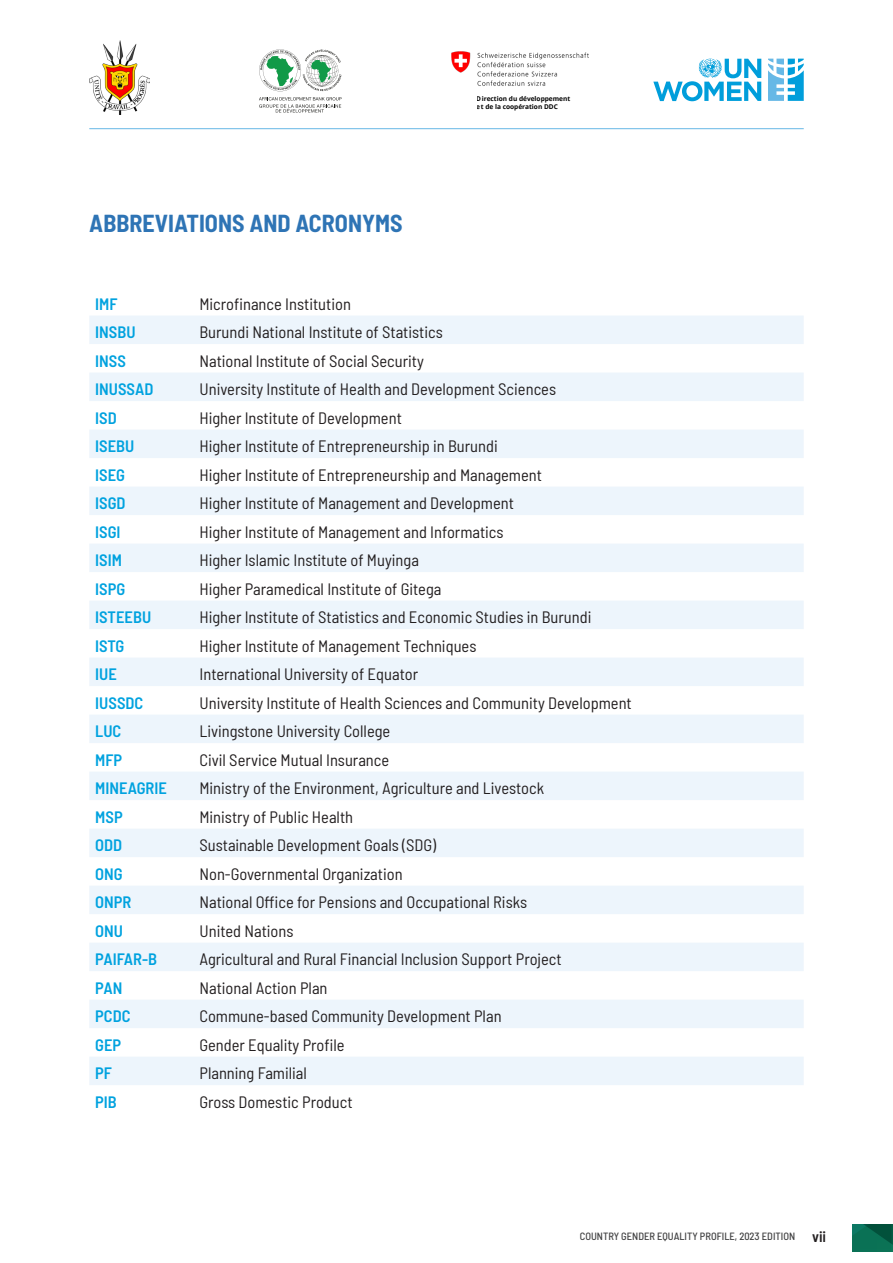
<style>
.page{position:relative;width:893px;height:1263px;background:#fff}
.page>*{position:absolute;margin:0;border:0;box-sizing:border-box;transform-origin:0 0}
.HEADER_NEW{font:700 semi-condensed 24px "Barlow";color:#2e74b5}
.t1{font:semi-condensed 16.5px "Barlow";color:#231f20}
.t2{font:600 semi-condensed 16.5px "Barlow";color:#00a2df}
.t3{font:500 semi-condensed 10.5px "Barlow";color:#414142}
.t4{font:700 6.6px/8.7px "Open Sans";color:#000}
.s1{font-weight:600;font-size:15px;color:#231f20}
</style>
<div class="page">
<svg style="left:853px;top:1224px;width:40px;height:27px"></svg>
<hr style="left:89px;top:128px;width:715px;height:1px;background:#66b8e6">
<img style="left:451px;top:51px;width:138px;height:35px">
<svg style="left:259px;top:97px;width:83px;height:16px"></svg>
<svg style="left:259px;top:49px;width:83px;height:42px"></svg>
<img style="left:89px;top:41px;width:60px;height:74px">
<svg style="left:653px;top:58px;width:108px;height:43px"></svg>
<svg style="left:768px;top:59px;width:36px;height:42px"></svg>
<svg style="left:89px;top:316px;width:715px;height:769px;fill:#edf5fc"></svg>
<p class="HEADER_NEW" style="left:89px;top:209px;width:315px">ABBREVIATIONS AND ACRONYMS</p>
<p class="t4" style="left:477px;top:94px;width:95px">Direction du développement et de la coopération DDC</p>
<p class="t2" style="left:95px;top:293px;width:24px">IMF</p>
<p class="t1" style="left:199px;top:293px;width:153px">Microfinance Institution</p>
<p class="t2" style="left:95px;top:322px;width:42px">INSBU</p>
<p class="t1" style="left:199px;top:322px;width:245px">Burundi National Institute of Statistics</p>
<p class="t2" style="left:95px;top:350px;width:32px">INSS</p>
<p class="t1" style="left:199px;top:350px;width:226px">National Institute of Social Security</p>
<p class="t2" style="left:95px;top:379px;width:60px">INUSSAD</p>
<p class="t1" style="left:199px;top:379px;width:358px">University Institute of Health and Development Sciences</p>
<p class="t2" style="left:95px;top:407px;width:23px">ISD</p>
<p class="t1" style="left:199px;top:407px;width:204px">Higher Institute of Development</p>
<p class="t2" style="left:95px;top:436px;width:41px">ISEBU</p>
<p class="t1" style="left:199px;top:436px;width:300px">Higher Institute of Entrepreneurship in Burundi</p>
<p class="t2" style="left:95px;top:464px;width:31px">ISEG</p>
<p class="t1" style="left:199px;top:464px;width:344px">Higher Institute of Entrepreneurship and Management</p>
<p class="t2" style="left:95px;top:493px;width:32px">ISGD</p>
<p class="t1" style="left:199px;top:493px;width:316px">Higher Institute of Management and Development</p>
<p class="t2" style="left:95px;top:521px;width:27px">ISGI</p>
<p class="t1" style="left:199px;top:521px;width:306px">Higher Institute of Management and Informatics</p>
<p class="t2" style="left:95px;top:550px;width:28px">ISIM</p>
<p class="t1" style="left:199px;top:550px;width:221px">Higher Islamic Institute of Muyinga</p>
<p class="t2" style="left:95px;top:578px;width:31px">ISPG</p>
<p class="t1" style="left:199px;top:578px;width:243px">Higher Paramedical Institute of Gitega</p>
<p class="t2" style="left:95px;top:607px;width:57px">ISTEEBU</p>
<p class="t1" style="left:199px;top:607px;width:393px">Higher Institute of Statistics and Economic Studies in Burundi</p>
<p class="t2" style="left:95px;top:635px;width:31px">ISTG</p>
<p class="t1" style="left:199px;top:635px;width:278px">Higher Institute of Management Techniques</p>
<p class="t2" style="left:95px;top:664px;width:23px">IUE</p>
<p class="t1" style="left:199px;top:664px;width:220px">International University of Equator</p>
<p class="t2" style="left:95px;top:692px;width:49px">IUSSDC</p>
<p class="t1" style="left:199px;top:692px;width:434px">University Institute of Health Sciences and Community Development</p>
<p class="t2" style="left:95px;top:721px;width:28px">LUC</p>
<p class="t1" style="left:199px;top:721px;width:192px">Livingstone University College</p>
<p class="t2" style="left:95px;top:749px;width:28px">MFP</p>
<p class="t1" style="left:199px;top:749px;width:191px">Civil Service Mutual Insurance</p>
<p class="t2" style="left:95px;top:778px;width:73px">MINEAGRIE</p>
<p class="t1" style="left:199px;top:778px;width:346px">Ministry of the Environment, Agriculture and Livestock</p>
<p class="t2" style="left:95px;top:806px;width:29px">MSP</p>
<p class="t1" style="left:199px;top:806px;width:155px">Ministry of Public Health</p>
<p class="t2" style="left:95px;top:835px;width:28px">ODD</p>
<p class="t1" style="left:199px;top:835px;width:238px">Sustainable Development Goals (SDG)</p>
<p class="t2" style="left:95px;top:863px;width:29px">ONG</p>
<p class="t1" style="left:199px;top:863px;width:205px">Non-Governmental Organization</p>
<p class="t2" style="left:95px;top:892px;width:38px">ONPR</p>
<p class="t1" style="left:199px;top:892px;width:329px">National Office for Pensions and Occupational Risks</p>
<p class="t2" style="left:95px;top:920px;width:29px">ONU</p>
<p class="t1" style="left:199px;top:920px;width:96px">United Nations</p>
<p class="t2" style="left:95px;top:949px;width:63px">PAIFAR-B</p>
<p class="t1" style="left:199px;top:949px;width:364px">Agricultural and Rural Financial Inclusion Support Project</p>
<p class="t2" style="left:95px;top:977px;width:29px">PAN</p>
<p class="t1" style="left:199px;top:977px;width:130px">National Action Plan</p>
<p class="t2" style="left:95px;top:1006px;width:37px">PCDC</p>
<p class="t1" style="left:199px;top:1006px;width:304px">Commune-based Community Development Plan</p>
<p class="t2" style="left:95px;top:1034px;width:27px">GEP</p>
<p class="t1" style="left:199px;top:1034px;width:147px">Gender Equality Profile</p>
<p class="t2" style="left:95px;top:1063px;width:18px">PF</p>
<p class="t1" style="left:199px;top:1063px;width:109px">Planning Familial</p>
<p class="t2" style="left:95px;top:1091px;width:23px">PIB</p>
<p class="t1" style="left:199px;top:1091px;width:155px">Gross Domestic Product</p>
<p class="t3" style="left:580px;top:1230px;width:248px">COUNTRY GENDER EQUALITY PROFILE, 2023 EDITION <span class="s1">vii</span></p>
</div>
